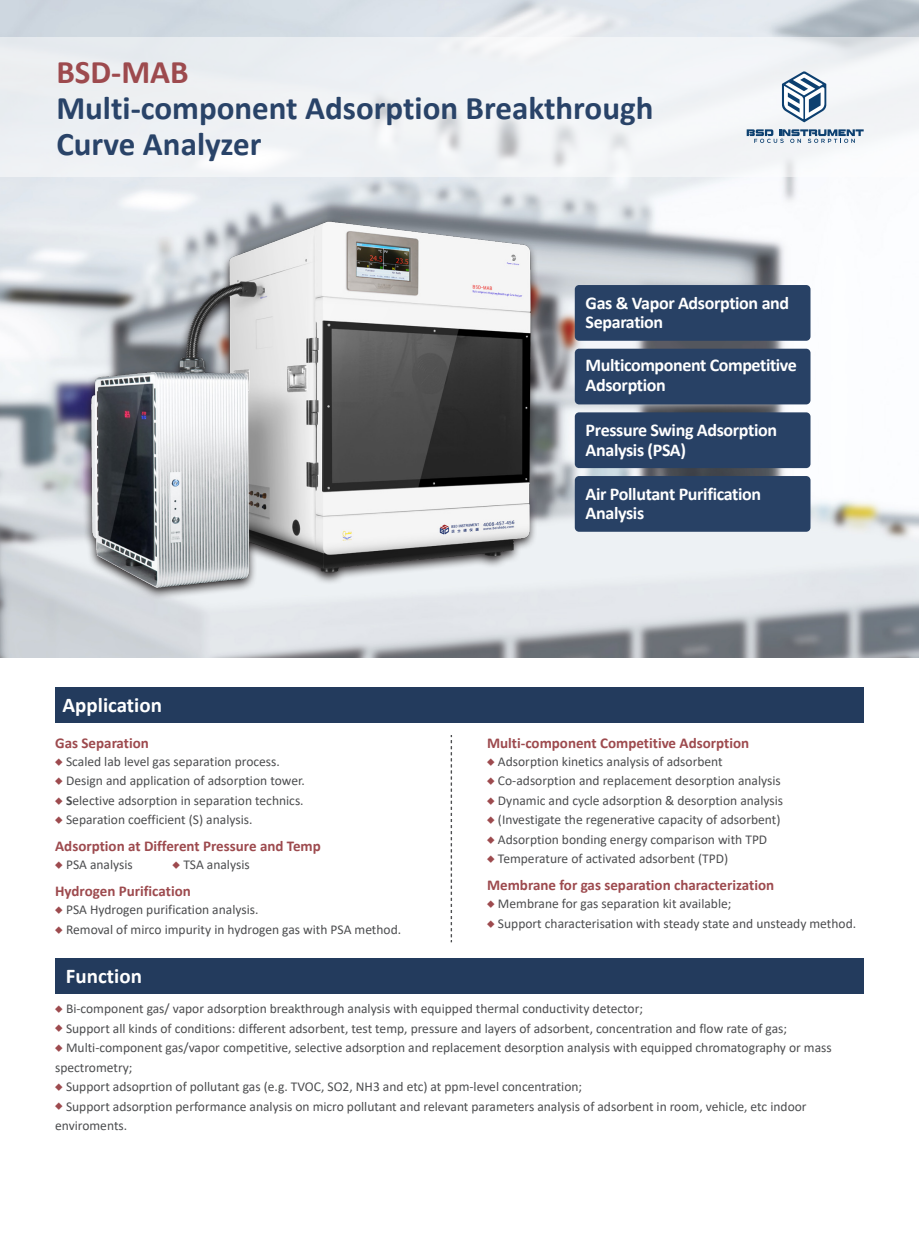
<style>
.page{position:relative;width:919px;height:1238px;background:#fff}
.page>*{position:absolute;margin:0;border:0;box-sizing:border-box;transform-origin:0 0}
.内页正文{font:700 33px "Calibri";color:#294368}
.大标题{font:700 33px "Calibri";color:#9d4a4e}
.大标题-2{font:700 21px "Calibri";color:#fff}
.t1{font:700 18px/19.5px "Calibri";letter-spacing:-.02em;color:#fff}
.大标题-3{font:700 15px "Calibri";color:#9d4a4e}
.大标题-4{font:13.5px/19.5px "Calibri";color:#4c4d4f}
.s1{font-family:"Source Han Sans SC";font-size:7.5px;color:#9d4a4e}
.s2{font-weight:700}
</style>
<div class="page">
<img style="left:0;top:0;width:918px;height:657px">
<img style="left:77px;top:214px;width:467px;height:386px">
<div style="left:574px;top:285px;width:236px;height:56px;background:#284165;border-radius:4px"></div>
<div style="left:574px;top:349px;width:236px;height:55px;background:#284165;border-radius:4px"></div>
<div style="left:574px;top:412px;width:236px;height:56px;background:#284165;border-radius:4px"></div>
<div style="left:574px;top:476px;width:236px;height:55px;background:#284165;border-radius:4px"></div>
<svg style="left:451px;top:735px;width:1px;height:207px"></svg>
<div style="left:55px;top:687px;width:808px;height:35px;background:#233b5d"></div>
<div style="left:55px;top:958px;width:808px;height:35px;background:#233b5d"></div>
<div style="left:0;top:37px;width:918px;height:140px;background:#f0f2f5"></div>
<svg style="left:746px;top:129px;width:117px;height:14px"></svg>
<svg style="left:782px;top:71px;width:44px;height:51px"></svg>
<p class="大标题" style="left:56px;top:49px;width:134px">BSD-MAB</p>
<p class="内页正文" style="left:56px;top:85px;width:598px">Multi-component Adsorption Breakthrough</p>
<p class="内页正文" style="left:56px;top:121px;width:206px">Curve Analyzer</p>
<p class="大标题-2" style="left:63px;top:690px;width:101px">Application</p>
<p class="大标题-3" style="left:55px;top:732px;width:95px">Gas Separation</p>
<p class="大标题-4" style="left:55px;top:751px;width:226px"><span class="s1">◆</span> Scaled lab level gas separation process.</p>
<p class="大标题-4" style="left:55px;top:770px;width:251px"><span class="s1">◆</span> Design and application of adsorption tower.</p>
<p class="大标题-4" style="left:55px;top:790px;width:250px"><span class="s1">◆</span> <span class="s2">S</span>elective adsorption in separation technics.</p>
<p class="大标题-4" style="left:55px;top:809px;width:199px"><span class="s1">◆</span> Separation coefficient (S) analysis.</p>
<p class="大标题-3" style="left:55px;top:835px;width:267px">Adsorption at Different Pressure and Temp</p>
<p class="大标题-4" style="left:55px;top:854px;width:79px"><span class="s1">◆</span> PSA analysis</p>
<p class="大标题-4" style="left:172px;top:854px;width:79px"><span class="s1">◆</span> TSA analysis</p>
<p class="大标题-3" style="left:55px;top:880px;width:137px">Hydrogen Purification</p>
<p class="大标题-4" style="left:55px;top:899px;width:205px"><span class="s1">◆</span> PSA Hydrogen purification analysis.</p>
<p class="大标题-4" style="left:55px;top:919px;width:347px"><span class="s1">◆</span> Removal of mirco impurity in hydrogen gas with PSA method.</p>
<p class="大标题-2" style="left:66px;top:960px;width:77px">Function</p>
<p class="t1" style="left:585px;top:293px;width:205px">Gas &amp; Vapor Adsorption and<br>Separation</p>
<p class="t1" style="left:585px;top:355px;width:213px">Multicomponent Competitive<br>Adsorption</p>
<p class="t1" style="left:585px;top:420px;width:193px">Pressure Swing Adsorption<br>Analysis (PSA)</p>
<p class="t1" style="left:585px;top:484px;width:177px">Air Pollutant Purification<br>Analysis</p>
<p class="大标题-3" style="left:487px;top:732px;width:263px">Multi-component Competitive Adsorption</p>
<p class="大标题-4" style="left:487px;top:751px;width:237px"><span class="s1">◆</span> Adsorption kinetics analysis of adsorbent</p>
<p class="大标题-4" style="left:487px;top:770px;width:295px"><span class="s1">◆</span> Co-adsorption and replacement desorption analysis</p>
<p class="大标题-4" style="left:487px;top:790px;width:297px"><span class="s1">◆</span> Dynamic and cycle adsorption &amp; desorption analysis</p>
<p class="大标题-4" style="left:487px;top:809px;width:295px"><span class="s1">◆</span> (Investigate the regenerative capacity of adsorbent)</p>
<p class="大标题-4" style="left:487px;top:829px;width:282px"><span class="s1">◆</span> Adsorption bonding energy comparison with TPD</p>
<p class="大标题-4" style="left:487px;top:848px;width:242px"><span class="s1">◆</span> Temperature of activated adsorbent (TPD)</p>
<p class="大标题-3" style="left:487px;top:874px;width:288px">Membrane for gas separation characterization</p>
<p class="大标题-4" style="left:487px;top:893px;width:246px"><span class="s1">◆</span> Membrane for gas separation kit available;</p>
<p class="大标题-4" style="left:487px;top:913px;width:370px"><span class="s1">◆</span> Support characterisation with steady state and unsteady method.</p>
<p class="大标题-4" style="left:55px;top:998px;width:589px"><span class="s1">◆</span> Bi-component gas/ vapor adsorption breakthrough analysis with equipped thermal conductivity detector;</p>
<p class="大标题-4" style="left:55px;top:1018px;width:733px"><span class="s1">◆</span> Support all kinds of conditions: different adsorbent, test temp, pressure and layers of adsorbent, concentration and flow rate of gas;</p>
<p class="大标题-4" style="left:55px;top:1037px;width:778px"><span class="s1">◆</span> Multi-component gas/vapor competitive, selective adsorption and replacement desorption analysis with equipped chromatography or mass spectrometry;</p>
<p class="大标题-4" style="left:55px;top:1076px;width:528px"><span class="s1">◆</span> Support adsoprtion of pollutant gas (e.g. TVOC, SO2, NH3 and etc) at ppm-level concentration;</p>
<p class="大标题-4" style="left:55px;top:1096px;width:753px"><span class="s1">◆</span> Support adsorption performance analysis on micro pollutant and relevant parameters analysis of adsorbent in room, vehicle, etc indoor enviroments.</p>
</div>
